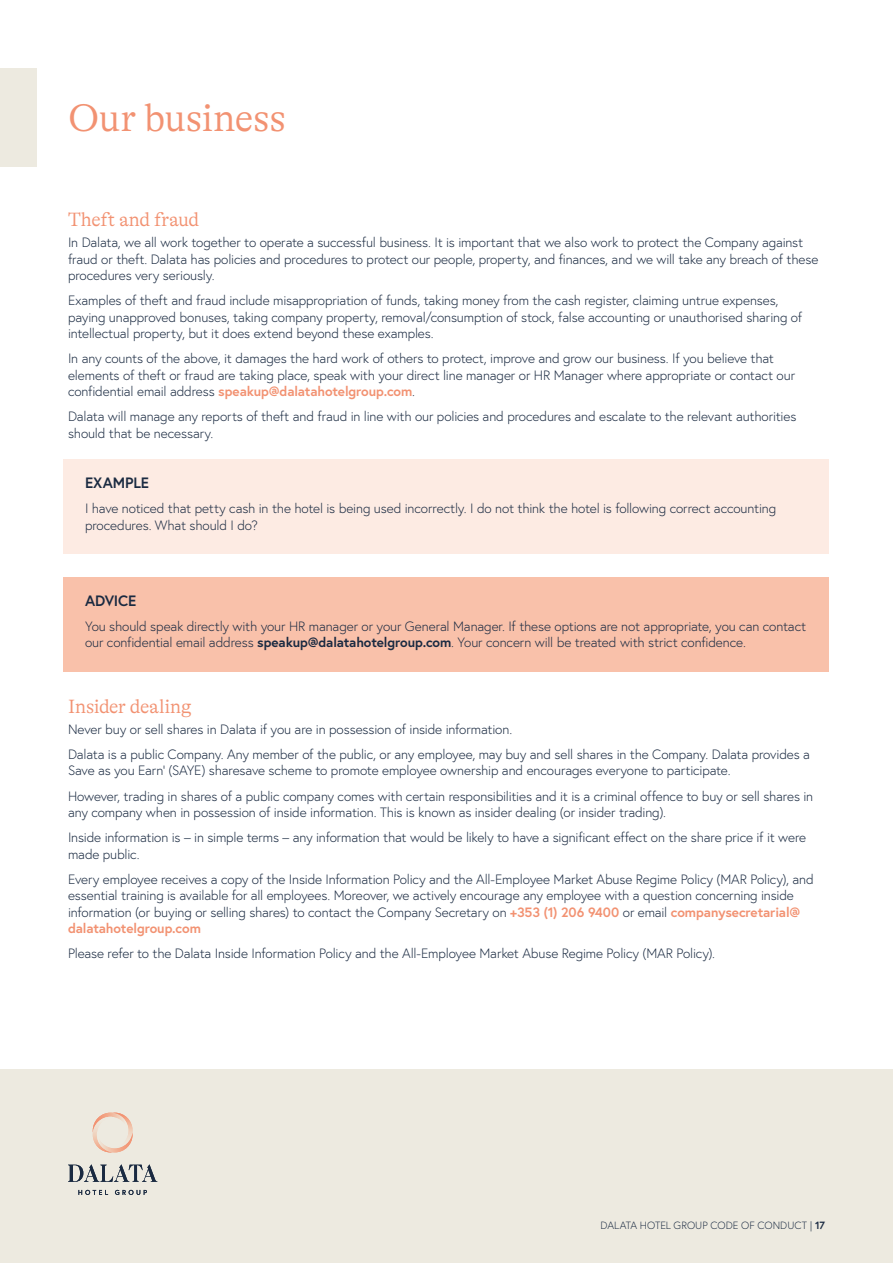
<style>
.page{position:relative;width:893px;height:1263px;background:#fff}
.page>*{position:absolute;margin:0;border:0;box-sizing:border-box;transform-origin:0 0}
.t1{font:300 39px "GT Alpina";letter-spacing:-.005em;color:#f29272}
.t2{font:300 19.5px "GT Alpina";letter-spacing:-.015em;color:#f29272}
.t3{font:700 15px "Europa";letter-spacing:-.01em;color:#1a2a41}
.t4{font:300 13.5px/16.5px "Europa";letter-spacing:-.01em;color:#1a2a41}
.t5{font:300 10.5px "Europa";letter-spacing:.005em;color:#1a2a41}
.s1{font-weight:700;color:#f29272}
.s2{font-weight:700}
</style>
<div class="page">
<div style="left:0;top:68px;width:37px;height:99px;background:#edeae0"></div>
<div style="left:0;top:1069px;width:893px;height:194px;background:#edeae0"></div>
<svg style="left:78px;top:1190px;width:30px;height:5px"></svg>
<svg style="left:115px;top:1190px;width:32px;height:5px"></svg>
<svg style="left:93px;top:1112px;width:40px;height:40px"></svg>
<svg style="left:68px;top:1164px;width:89px;height:18px"></svg>
<div style="left:64px;top:459px;width:765px;height:54px;background:#fdebe3"></div>
<div style="left:64px;top:486px;width:765px;height:68px;background:#fdebe3"></div>
<div style="left:64px;top:577px;width:765px;height:53px;background:#f9c1aa"></div>
<div style="left:64px;top:603px;width:765px;height:68px;background:#f9c1aa"></div>
<h1 class="t1" style="left:68px;top:96px;width:220px">Our business</h1>
<h2 class="t2" style="left:68px;top:209px;width:133px">Theft and fraud</h2>
<p class="t4" style="left:68px;top:234px;width:752px">In Dalata, we all work together to operate a successful business. It is important that we also work to protect the Company against fraud or theft. Dalata has policies and procedures to protect our people, property, and finances, and we will take any breach of these procedures very seriously.</p>
<p class="t4" style="left:68px;top:292px;width:736px">Examples of theft and fraud include misappropriation of funds, taking money from the cash register, claiming untrue expenses, paying unapproved bonuses, taking company property, removal/consumption of stock, false accounting or unauthorised sharing of intellectual property, but it does extend beyond these examples.</p>
<p class="t4" style="left:68px;top:350px;width:729px">In any counts of the above, it damages the hard work of others to protect, improve and grow our business. If you believe that elements of theft or fraud are taking place, speak with your direct line manager or HR Manager where appropriate or contact our confidential email address <span class="s1">speakup@dalatahotelgroup.com</span>.</p>
<p class="t4" style="left:68px;top:408px;width:730px">Dalata will manage any reports of theft and fraud in line with our policies and procedures and escalate to the relevant authorities should that be necessary.</p>
<p class="t3" style="left:85px;top:473px;width:65px">EXAMPLE</p>
<p class="t4" style="left:85px;top:500px;width:693px">I have noticed that petty cash in the hotel is being used incorrectly. I do not think the hotel is following correct accounting procedures. What should I do?</p>
<p class="t3" style="left:85px;top:590px;width:53px">ADVICE</p>
<p class="t4" style="left:85px;top:618px;width:723px">You should speak directly with your HR manager or your General Manager. If these options are not appropriate, you can contact our confidential email address <span class="s2">speakup@dalatahotelgroup.com</span>. Your concern will be treated with strict confidence.</p>
<h2 class="t2" style="left:68px;top:696px;width:125px">Insider dealing</h2>
<p class="t4" style="left:68px;top:716px;width:743px;line-height:25px">Never buy or sell shares in Dalata if you are in possession of inside information.<br>Dalata is a public Company. Any member of the public, or any employee, may buy and sell shares in the Company. Dalata provides a</p>
<p class="t4" style="left:68px;top:758px;width:747px;line-height:25px">Save as you Earn’ (SAYE) sharesave scheme to promote employee ownership and encourages everyone to participate.<br>However, trading in shares of a public company comes with certain responsibilities and it is a criminal offence to buy or sell shares in</p>
<p class="t4" style="left:68px;top:799px;width:740px;line-height:25px">any company when in possession of inside information. This is known as insider dealing (or insider trading).<br>Inside information is – in simple terms – any information that would be likely to have a significant effect on the share price if it were</p>
<p class="t4" style="left:68px;top:841px;width:747px;line-height:25px">made public.<br>Every employee receives a copy of the Inside Information Policy and the All-Employee Market Abuse Regime Policy (MAR Policy), and</p>
<p class="t4" style="left:68px;top:887px;width:734px">essential training is available for all employees. Moreover, we actively encourage any employee with a question concerning inside information (or buying or selling shares) to contact the Company Secretary on <span class="s1">+353 (1) 206 9400</span> or email <span class="s1">companysecretarial@ dalatahotelgroup.com</span></p>
<p class="t4" style="left:68px;top:945px;width:648px">Please refer to the Dalata Inside Information Policy and the All-Employee Market Abuse Regime Policy (MAR Policy).</p>
<p class="t5" style="left:601px;top:1219px;width:226px">DALATA HOTEL GROUP CODE OF CONDUCT | <span class="s2">17</span></p>
</div>
